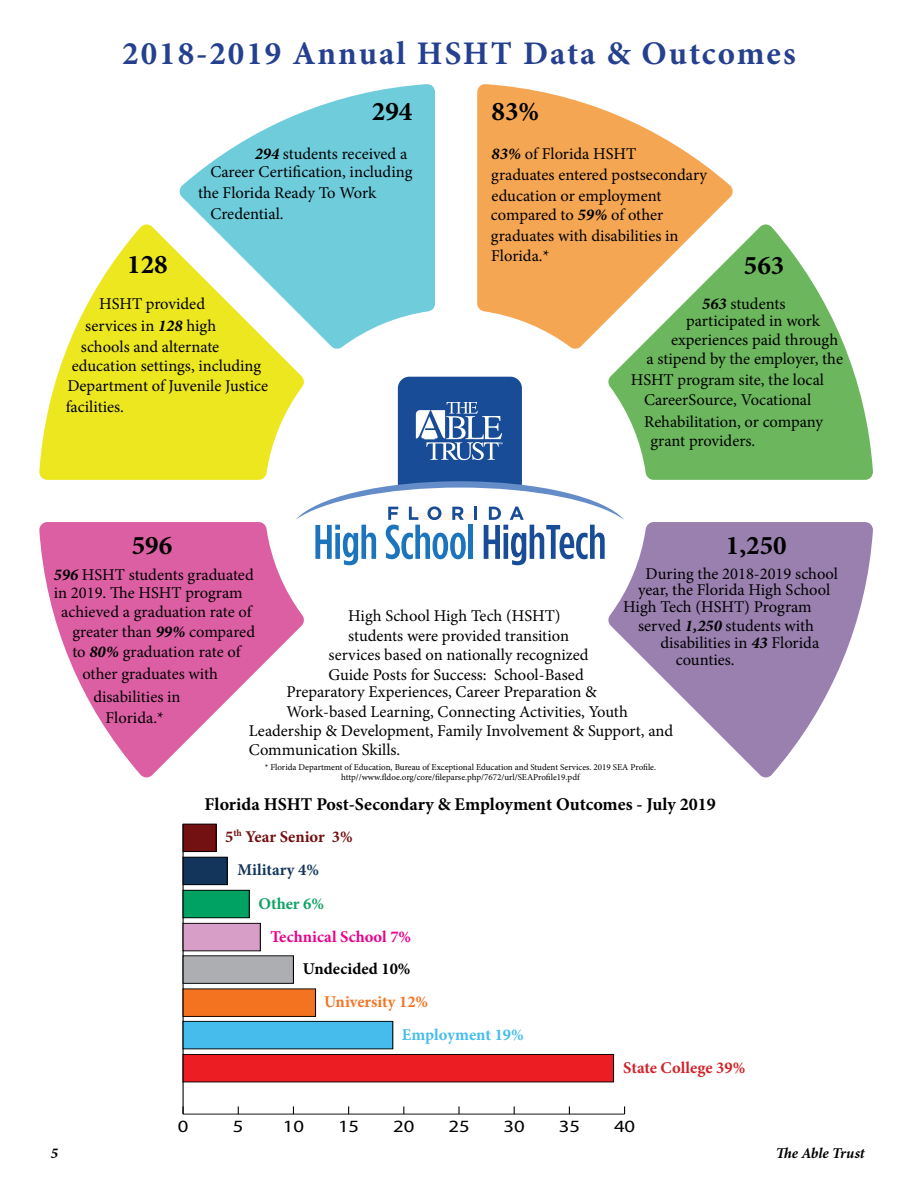
<style>
.page{position:relative;width:918px;height:1188px;background:#fff}
.page>*{position:absolute;margin:0;border:0;box-sizing:border-box;transform-origin:0 0}
.t1{font:700 33px "Minion Pro";letter-spacing:.06em;color:#25408f}
.t2{font:700 27px "Minion Pro";color:#000}
.t3{font:700 18px "Minion Pro";color:#000}
.t4{font:17.25px "Myriad Pro";color:#000;scale:1.2 1}
.t5{font:16.5px/20.5px "Minion Pro";color:#000}
.t6{font:700 16.5px/33.5px "Minion Pro";color:#721012}
.t7{font:700 16.5px "Minion Pro";color:#ec008c}
.t8{font:700 16.5px "Minion Pro";color:#d2232a}
.t9{font:700 16.5px "Minion Pro";letter-spacing:-.005em;color:#f47423}
.t10{font:700 16.5px "Minion Pro";color:#45bded}
.t11{font:700 16.5px "Minion Pro";letter-spacing:.005em;color:#000}
.t12{font:700 16.5px "Minion Pro";color:#0fa364}
.t13{font:italic 700 15px "Minion Pro";letter-spacing:-.005em;color:#000}
.t14{font:9px/10.8px "Minion Pro";color:#000;text-align:center}
.s1{font-weight:700;font-style:italic}
.s2{color:#13365b}
</style>
<div class="page">
<svg style="left:39px;top:224px;width:263px;height:256px;fill:#ece71e"></svg>
<svg style="left:608px;top:522px;width:265px;height:256px;fill:#9980af"></svg>
<svg style="left:610px;top:224px;width:263px;height:256px;fill:#6cb75d"></svg>
<svg style="left:477px;top:84px;width:261px;height:270px;fill:#f4a652"></svg>
<svg style="left:39px;top:522px;width:265px;height:256px;fill:#dc5fa3"></svg>
<svg style="left:175px;top:84px;width:260px;height:270px;fill:#6eccdb"></svg>
<svg style="left:296px;top:377px;width:328px;height:193px"></svg>
<hr style="left:183px;top:1114px;width:442px;height:1px;background:#000">
<hr style="left:183px;top:824px;width:1px;height:290px;background:#000">
<div style="left:183px;top:1054px;width:431px;height:28px;background:#ed1d24"></div>
<div style="left:183px;top:1054px;width:431px;height:28px;border:1px solid #000"></div>
<div style="left:183px;top:1021px;width:210px;height:28px;background:#45bcec"></div>
<div style="left:183px;top:1021px;width:210px;height:28px;border:1px solid #000"></div>
<div style="left:183px;top:989px;width:133px;height:27px;background:#f47321"></div>
<div style="left:183px;top:989px;width:133px;height:28px;border:1px solid #000"></div>
<div style="left:183px;top:956px;width:110px;height:27px;background:#acaeb1"></div>
<div style="left:183px;top:956px;width:111px;height:28px;border:1px solid #000"></div>
<div style="left:183px;top:923px;width:77px;height:28px;background:#d79ec7"></div>
<div style="left:183px;top:923px;width:78px;height:28px;border:1px solid #000"></div>
<div style="left:183px;top:890px;width:66px;height:28px;background:#00a263"></div>
<div style="left:183px;top:890px;width:66px;height:28px;border:1px solid #000"></div>
<div style="left:183px;top:857px;width:44px;height:28px;background:#14355b"></div>
<div style="left:183px;top:857px;width:44px;height:28px;border:1px solid #000"></div>
<div style="left:183px;top:824px;width:33px;height:28px;background:#731011"></div>
<div style="left:183px;top:824px;width:33px;height:28px;border:1px solid #000"></div>
<h1 class="t1" style="left:122px;top:30px;width:675px">2018-2019 Annual HSHT Data &amp; Outcomes</h1>
<h2 class="t2" style="left:127px;top:246px;width:42px">128</h2>
<h2 class="t2" style="left:372px;top:92px;width:42px">294</h2>
<p class="t5" style="left:210px;top:145px;width:203px;line-height:18px;text-indent:44px"><span class="s1">294</span> students received a<br>Career Certification, including</p>
<p class="t5" style="left:210px;top:182px;width:167px;line-height:21.1px;text-indent:-12px">the Florida Ready To Work<br>Credential.</p>
<p class="t5" style="left:85px;top:293px;width:133px;line-height:22.4px;text-align:center">HSHT provided services in <span class="s1">128</span> high</p>
<p class="t5" style="left:81px;top:337px;width:140px">schools and alternate</p>
<p class="t5" style="left:72px;top:356px;width:191px">education settings, including</p>
<p class="t5" style="left:67px;top:376px;width:202px">Department of Juvenile Justice</p>
<p class="t5" style="left:66px;top:397px;width:60px">facilities.</p>
<h2 class="t2" style="left:492px;top:92px;width:49px">83%</h2>
<p class="t5" style="left:491px;top:143px;width:218px"><span class="s1">83%</span> of Florida HSHT<br>graduates entered postsecondary education or employment compared to <span class="s1">59%</span> of other graduates with disabilities in<br>Florida.*</p>
<h2 class="t2" style="left:744px;top:247px;width:42px">563</h2>
<p class="t5" style="left:686px;top:296px;width:135px;line-height:16.5px;text-indent:16px"><span class="s1">563</span> students participated in work</p>
<p class="t5" style="left:671px;top:329px;width:169px">experiences paid through</p>
<p class="t5" style="left:646px;top:349px;width:198px">a stipend by the employer, the</p>
<p class="t5" style="left:631px;top:369px;width:195px">HSHT program site, the local</p>
<p class="t5" style="left:644px;top:390px;width:169px">CareerSource, Vocational</p>
<p class="t5" style="left:644px;top:411px;width:181px">Rehabilitation, or company</p>
<p class="t5" style="left:651px;top:430px;width:106px">grant providers.</p>
<h2 class="t2" style="left:132px;top:526px;width:42px">596</h2>
<h2 class="t2" style="left:726px;top:526px;width:62px">1,250</h2>
<p class="t5" style="left:638px;top:579px;width:194px">year, the Florida High School</p>
<p class="t5" style="left:623px;top:558px;width:216px;line-height:32.5px;text-indent:22px">During the 2018-2019 school<br>High Tech (HSHT) Program</p>
<p class="t5" style="left:638px;top:615px;width:178px">served <span class="s1">1,250</span> students with</p>
<p class="t5" style="left:660px;top:632px;width:160px">disabilities in <span class="s1">43</span> Florida</p>
<p class="t5" style="left:676px;top:649px;width:61px">counties.</p>
<p class="t5" style="left:54px;top:564px;width:201px"><span class="s1">596</span> HSHT students graduated</p>
<p class="t5" style="left:54px;top:582px;width:190px">in 2019. The HSHT program</p>
<p class="t5" style="left:61px;top:601px;width:192px">achieved a graduation rate of</p>
<p class="t5" style="left:72px;top:621px;width:184px">greater than <span class="s1">99%</span> compared</p>
<p class="t5" style="left:72px;top:641px;width:170px">to <span class="s1">80%</span> graduation rate of</p>
<p class="t5" style="left:93px;top:663px;width:126px;line-height:22.8px;text-indent:-11px">other graduates with disabilities in</p>
<p class="t5" style="left:329px;top:607px;width:262px;line-height:19.5px;text-align:center">High School High Tech (HSHT) students were provided transition services based on nationally recognized Guide Posts for Success: School-Based</p>
<p class="t5" style="left:286px;top:682px;width:343px;line-height:19.8px">Preparatory Experiences, Career Preparation &amp;<br>Work-based Learning, Connecting Activities, Youth</p>
<p class="t5" style="left:106px;top:707px;width:60px">Florida.*</p>
<p class="t5" style="left:249px;top:721px;width:426px;line-height:19.8px">Leadership &amp; Development, Family Involvement &amp; Support, and<br>Communication Skills.</p>
<p class="t14" style="left:265px;top:761px;width:393px">* Florida Department of Education, Bureau of Exceptional Education and Student Services. 2019 SEA Profile. http//www.fldoe.org/core/fileparse.php/7672/url/SEAProfile19.pdf</p>
<p class="t3" style="left:205px;top:792px;width:513px">Florida HSHT Post-Secondary &amp; Employment Outcomes - July 2019</p>
<p class="t6" style="left:237px;top:820px;width:117px;text-indent:-12px">5<sup>th</sup> Year Senior 3%<br><span class="s2">Military 4%</span></p>
<p class="t12" style="left:258px;top:892px;width:67px">Other 6%</p>
<p class="t7" style="left:270px;top:925px;width:142px">Technical School 7%</p>
<p class="t11" style="left:303px;top:957px;width:109px">Undecided 10%</p>
<p class="t9" style="left:324px;top:990px;width:106px">University 12%</p>
<p class="t10" style="left:402px;top:1023px;width:124px">Employment 19%</p>
<p class="t8" style="left:623px;top:1056px;width:124px">State College 39%</p>
<p class="t4" style="left:178px;top:1115px;width:10px">0</p>
<p class="t4" style="left:233px;top:1115px;width:10px">5</p>
<p class="t4" style="left:283px;top:1115px;width:19px">10</p>
<p class="t4" style="left:338px;top:1115px;width:19px">15</p>
<p class="t4" style="left:393px;top:1115px;width:19px">20</p>
<p class="t4" style="left:448px;top:1115px;width:19px">25</p>
<p class="t4" style="left:504px;top:1115px;width:19px">30</p>
<p class="t4" style="left:559px;top:1115px;width:19px">35</p>
<p class="t4" style="left:614px;top:1115px;width:19px">40</p>
<p class="t13" style="left:51px;top:1143px;width:9px">5</p>
<p class="t13" style="left:776px;top:1143px;width:90px">The Able Trust</p>
</div>
